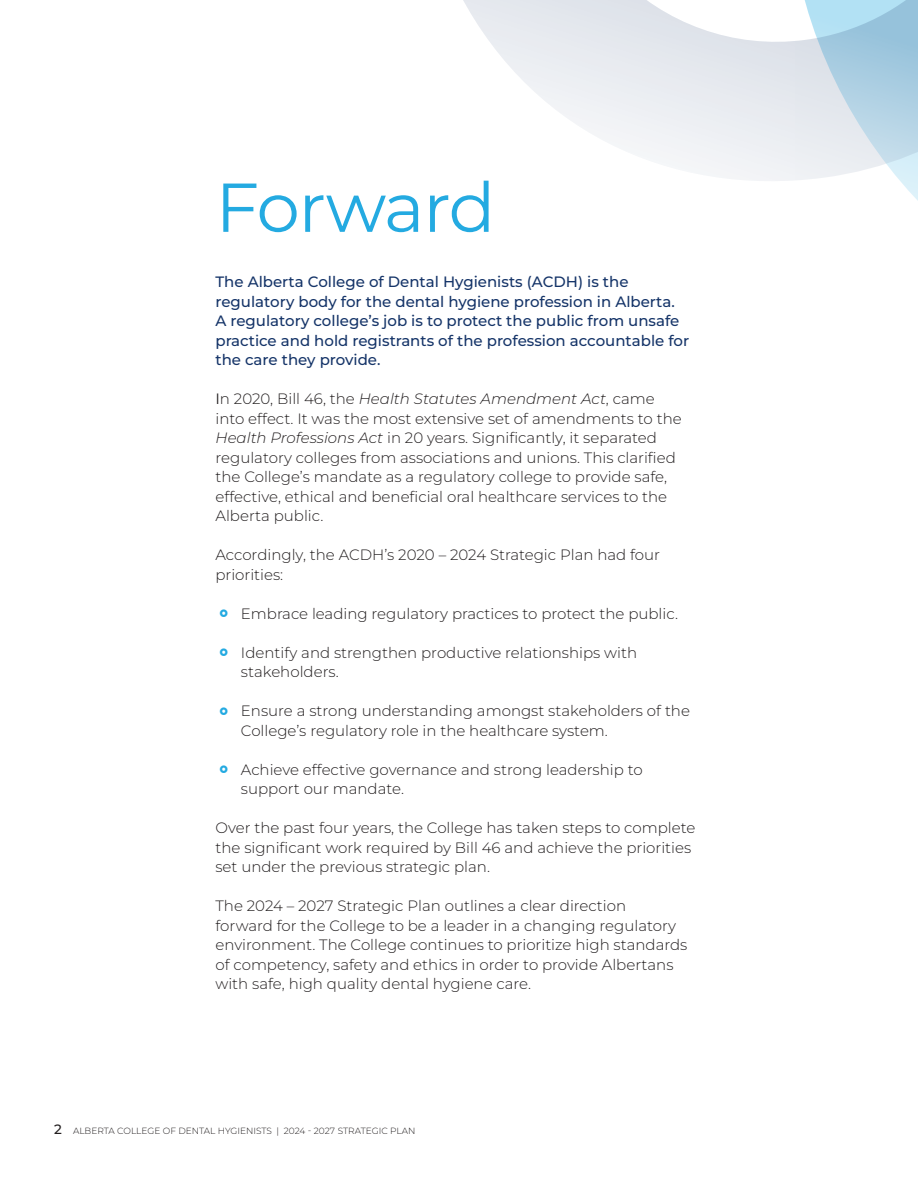
<style>
.page{position:relative;width:918px;height:1188px;background:#fff}
.page>*{position:absolute;margin:0;border:0;box-sizing:border-box;transform-origin:0 0}
.t1{font:69px "Montserrat";letter-spacing:-.025em;color:#24aae1}
.t2{font:300 15px/19.5px "Montserrat";color:#231f20}
.t3{font:500 15px/19.5px "Montserrat";color:#163569}
.t4{font:300 9px "Montserrat";color:#231f20}
.s1{font-weight:400}
.s2{font-style:italic}
.s3{font-weight:500;font-size:13.5px}
</style>
<div class="page">
<svg style="left:463px;top:0;width:455px;height:198px"></svg>
<p class="t1" style="left:215px;top:161px;width:281px">Forward</p>
<p class="t3" style="left:215px;top:272px;width:475px">The Alberta College of Dental Hygienists (ACDH) is the regulatory body for the dental hygiene profession in Alberta.<br>A regulatory college’s job is to protect the public from unsafe practice and hold registrants of the profession accountable for the care they provide.</p>
<p class="t2" style="left:215px;top:389px;width:468px"><span class="s1">I</span>n 2020, Bill 46, the <span class="s2">Health Statutes Amendment Act</span>, came into effect. It was the most extensive set of amendments to the <span class="s2">Health Professions Act</span> in 20 years. Significantly, it separated regulatory colleges from associations and unions. This clarified the College’s mandate as a regulatory college to provide safe, effective, ethical and beneficial oral healthcare services to the Alberta public.</p>
<p class="t2" style="left:215px;top:545px;width:446px">Accordingly, the ACDH’s 2020 – 2024 Strategic Plan had four priorities:</p>
<p class="t2" style="left:241px;top:603px;width:439px">Embrace leading regulatory practices to protect the public.</p>
<p class="t2" style="left:241px;top:642px;width:398px">Identify and strengthen productive relationships with stakeholders.</p>
<p class="t2" style="left:241px;top:701px;width:451px">Ensure a strong understanding amongst stakeholders of the<br>College’s regulatory role in the healthcare system.</p>
<p class="t2" style="left:241px;top:759px;width:403px">Achieve effective governance and strong leadership to support our mandate.</p>
<p class="t2" style="left:215px;top:818px;width:481px">Over the past four years, the College has taken steps to complete the significant work required by Bill 46 and achieve the priorities set under the previous strategic plan.</p>
<p class="t2" style="left:215px;top:896px;width:474px">The 2024 – 2027 Strategic Plan outlines a clear direction forward for the College to be a leader in a changing regulatory environment. The College continues to prioritize high standards of competency, safety and ethics in order to provide Albertans with safe, high quality dental hygiene care.</p>
<p class="t4" style="left:54px;top:1124px;width:363px"><span class="s3">2</span> ALBERTA COLLEGE OF DENTAL HYGIENISTS | 2024 - 2027 STRATEGIC PLAN</p>
</div>
